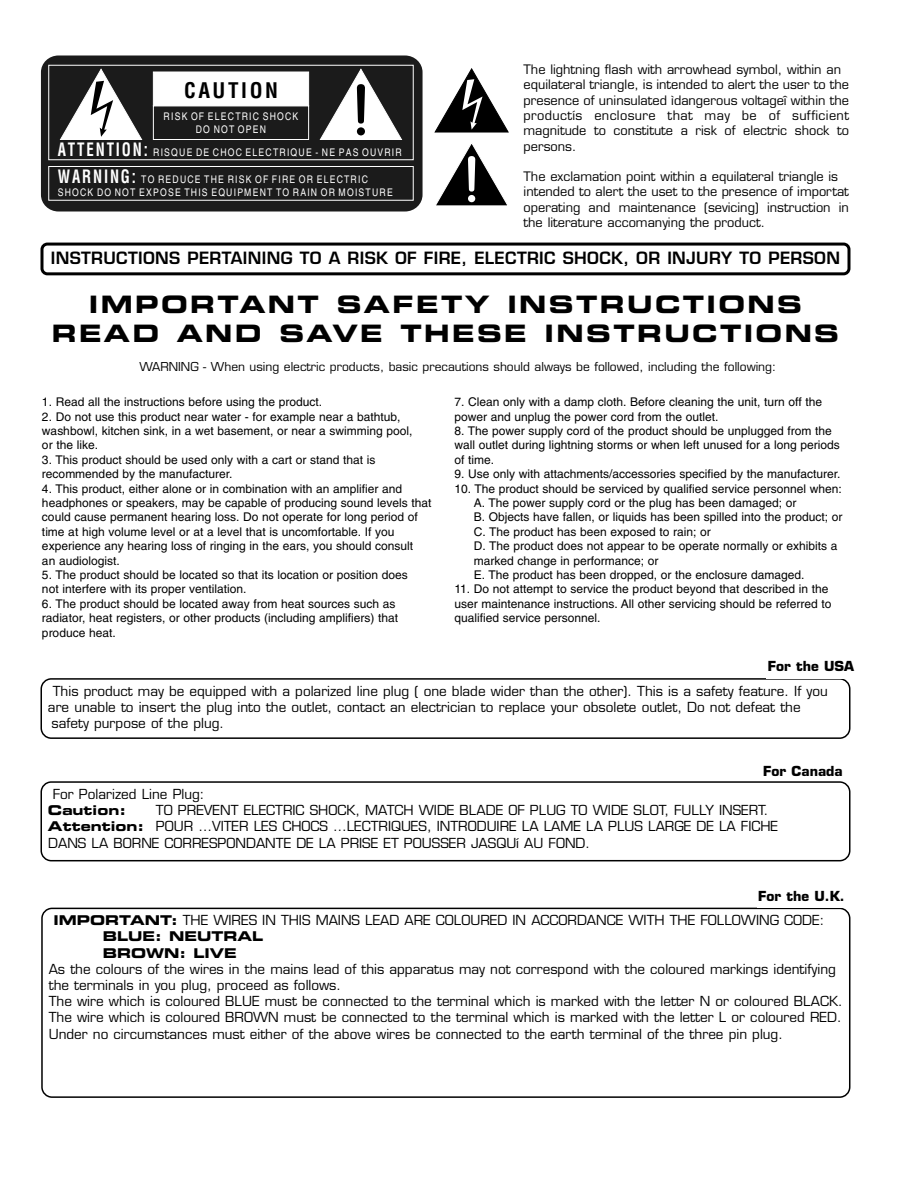
<style>
.page{position:relative;width:918px;height:1188px;background:#fff}
.page>*{position:absolute;margin:0;border:0;box-sizing:border-box;transform-origin:0 0}
.t1{font:24px/28.8px "Eurostile Bold Extended Two";letter-spacing:.1em;color:#000;text-align:center}
.t2{font:700 condensed 21px "Helvetica";letter-spacing:.125em;color:#000}
.t3{font:600 16.5px "Eurostile";letter-spacing:.02em;color:#000}
.t4{font:13.5px/16.2px "Eurostile";color:#000}
.t5{font:13.5px/16.5px "Eurostile Bold Extended Two";color:#000}
.t6{font:700 13.5px "Eurostile";color:#000}
.t7{font:12.75px/15.3px "Eurostile";color:#000}
.t8{font:12px/14.4px "Helvetica";color:#000}
.t9{font:12px "Eurostile";color:#000}
.t10{font:10.5px/12.8px "Helvetica";letter-spacing:.14em;color:#fff;scale:.83 1}
.s1{font-weight:700;font-stretch:condensed;font-size:18px}
.s2{font-family:"Eurostile Bold Extended Two"}
</style>
<div class="page">
<div style="left:41px;top:56px;width:382px;height:156px;background:#1b1b1b;border-radius:17px"></div>
<svg style="left:48px;top:65px;width:366px;height:136px"></svg>
<div style="left:153px;top:72px;width:156px;height:34px;background:#fff;border:1px solid #fff"></div>
<div style="left:153px;top:105px;width:156px;height:35px;border:1px solid #fff"></div>
<svg style="left:60px;top:68px;width:83px;height:73px"></svg>
<svg style="left:434px;top:68px;width:75px;height:65px"></svg>
<svg style="left:319px;top:68px;width:84px;height:73px"></svg>
<svg style="left:436px;top:143px;width:72px;height:63px"></svg>
<div style="left:40px;top:243px;width:810px;height:32px;border:3px solid #000;border-radius:5px"></div>
<div style="left:40px;top:678px;width:810px;height:61px;border:2px solid #000;border-radius:10px"></div>
<div style="left:40px;top:781px;width:810px;height:80px;border:2px solid #000;border-radius:10px"></div>
<div style="left:41px;top:908px;width:809px;height:190px;border:2px solid #000;border-radius:10px"></div>
<p class="t7" style="left:524px;top:63px;width:327px">The lightning flash with arrowhead symbol, within an equilateral triangle, is intended to alert the user to the presence of uninsulated ìdangerous voltageî within the productís enclosure that may be of sufficient magnitude to constitute a risk of electric shock to persons.</p>
<p class="t7" style="left:524px;top:170px;width:327px">The exclamation point within a equilateral triangle is intended to alert the uset to the presence of importat operating and maintenance (sevicing) instruction in the literature accomanying the product.</p>
<h3 class="t3" style="left:51px;top:252px;width:791px">INSTRUCTIONS PERTAINING TO A RISK OF FIRE, ELECTRIC SHOCK, OR INJURY TO PERSON</h3>
<h1 class="t1" style="left:52px;top:292px;width:789px">IMPORTANT SAFETY INSTRUCTIONS<br>READ AND SAVE THESE INSTRUCTIONS</h1>
<p class="t9" style="left:139px;top:362px;width:638px">WARNING - When using electric products, basic precautions should always be followed, including the following:</p>
<p class="t8" style="left:42px;top:396px;width:282px">1. Read all the instructions before using the product.</p>
<p class="t8" style="left:42px;top:410px;width:372px">2. Do not use this product near water - for example near a bathtub, washbowl, kitchen sink, in a wet basement, or near a swimming pool, or the like.</p>
<p class="t8" style="left:42px;top:453px;width:335px">3. This product should be used only with a cart or stand that is recommended by the manufacturer.</p>
<p class="t8" style="left:42px;top:482px;width:391px">4. This product, either alone or in combination with an amplifier and headphones or speakers, may be capable of producing sound levels that could cause permanent hearing loss. Do not operate for long period of time at high volume level or at a level that is uncomfortable. If you experience any hearing loss of ringing in the ears, you should consult<br>an audiologist.</p>
<p class="t8" style="left:42px;top:569px;width:367px">5. The product should be located so that its location or position does not interfere with its proper ventilation.</p>
<p class="t8" style="left:42px;top:597px;width:358px">6. The product should be located away from heat sources such as radiator, heat registers, or other products (including amplifiers) that produce heat.</p>
<h2 class="t2" style="left:184px;top:82px;width:95px">CAUTION</h2>
<p class="t10" style="left:164px;top:111px;width:164px;text-align:center">RISK OF ELECTRIC SHOCK<br>DO NOT OPEN</p>
<p class="t10" style="left:58px;top:147px;width:416px"><span class="s1">ATTENTION:</span> RISQUE DE CHOC ELECTRIQUE - NE PAS OUVRIR</p>
<p class="t10" style="left:58px;top:174px;width:405px"><span class="s1">WARNING:</span> TO REDUCE THE RISK OF FIRE OR ELECTRIC<br>SHOCK DO NOT EXPOSE THIS EQUIPMENT TO RAIN OR MOISTURE</p>
<p class="t8" style="left:454px;top:396px;width:369px">7. Clean only with a damp cloth. Before cleaning the unit, turn off the power and unplug the power cord from the outlet.</p>
<p class="t8" style="left:454px;top:425px;width:387px">8. The power supply cord of the product should be unplugged from the wall outlet during lightning storms or when left unused for a long periods of time.</p>
<p class="t8" style="left:454px;top:468px;width:388px">9. Use only with attachments/accessories specified by the manufacturer.</p>
<p class="t8" style="left:474px;top:482px;width:370px;text-indent:-19px">10. The product should be serviced by qualified service personnel when:<br>A. The power supply cord or the plug has been damaged; or<br>B. Objects have fallen, or liquids has been spilled into the product; or C. The product has been exposed to rain; or<br>D. The product does not appear to be operate normally or exhibits a marked change in performance; or<br>E. The product has been dropped, or the enclosure damaged.</p>
<p class="t8" style="left:454px;top:583px;width:379px">11. Do not attempt to service the product beyond that described in the user maintenance instructions. All other servicing should be referred to qualified service personnel.</p>
<p class="t6" style="left:768px;top:660px;width:88px">For the USA</p>
<p class="t4" style="left:48px;top:684px;width:781px;text-indent:5px">This product may be equipped with a polarized line plug ( one blade wider than the other). This is a safety feature. If you are unable to insert the plug into the outlet, contact an electrician to replace your obsolete outlet, Do not defeat the safety purpose of the plug.</p>
<p class="t6" style="left:763px;top:766px;width:81px">For Canada</p>
<p class="t4" style="left:53px;top:787px;width:153px">For Polarized Line Plug:</p>
<p class="t5" style="left:48px;top:803px;width:80px">Caution:</p>
<p class="t4" style="left:48px;top:803px;width:732px;text-indent:108px">TO PREVENT ELECTRIC SHOCK, MATCH WIDE BLADE OF PLUG TO WIDE SLOT, FULLY INSERT.<br><span class="s2">Attention:</span> POUR …VITER LES CHOCS …LECTRIQUES, INTRODUIRE LA LAME LA PLUS LARGE DE LA FICHE<br>DANS LA BORNE CORRESPONDANTE DE LA PRISE ET POUSSER JASQUí AU FOND.</p>
<p class="t6" style="left:758px;top:891px;width:88px">For the U.K.</p>
<p class="t4" style="left:54px;top:914px;width:772px"><span class="s2">IMPORTANT:</span> THE WIRES IN THIS MAINS LEAD ARE COLOURED IN ACCORDANCE WITH THE FOLLOWING CODE:</p>
<p class="t5" style="left:103px;top:929px;width:162px">BLUE: NEUTRAL<br>BROWN: LIVE</p>
<p class="t4" style="left:49px;top:962px;width:796px">As the colours of the wires in the mains lead of this apparatus may not correspond with the coloured markings identifying the terminals in you plug, proceed as follows.<br>The wire which is coloured BLUE must be connected to the terminal which is marked with the letter N or coloured BLACK.<br>The wire which is coloured BROWN must be connected to the terminal which is marked with the letter L or coloured RED.<br>Under no circumstances must either of the above wires be connected to the earth terminal of the three pin plug.</p>
</div>
